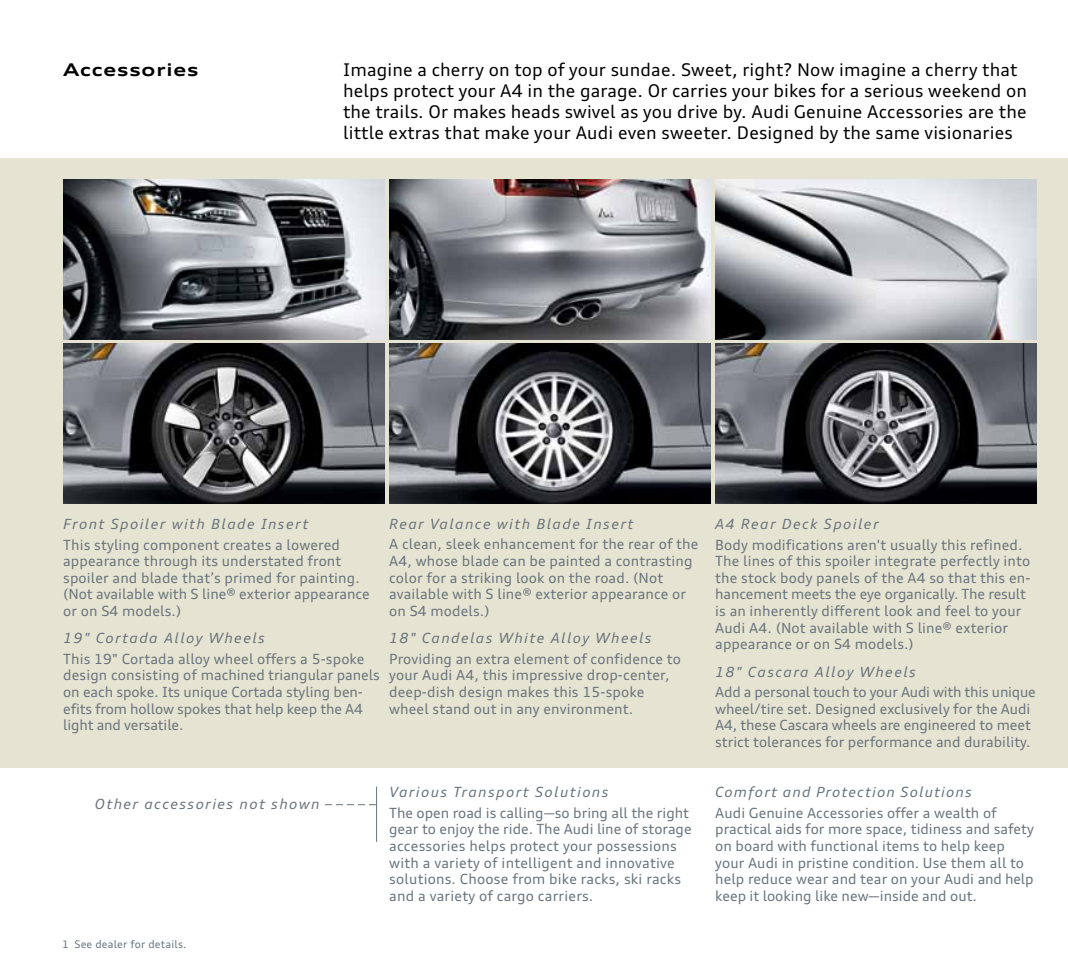
<style>
.page{position:relative;width:1068px;height:963px;background:#fff}
.page>*{position:absolute;margin:0;border:0;box-sizing:border-box;transform-origin:0 0}
.t1{font:17.5px/21px "Audi Type";letter-spacing:.01em;color:#000}
.t2{font:700 expanded 17.5px "Audi Type";letter-spacing:.05em;color:#000}
.t3{font:14px/16.6px "Audi Type";letter-spacing:.01em;color:#6a737b}
.t4{font:italic 14px "Audi Type";letter-spacing:.1em;color:#6a737b}
.t5{font:14px/16.6px "Audi Type";letter-spacing:-.01em;color:#6a737b}
.t6{font:italic 14px "Audi Type";letter-spacing:.08em;color:#6a737b}
.t7{font:10.5px "Audi Type";letter-spacing:.02em;color:#6a737b}
</style>
<div class="page">
<div style="left:0;top:159px;width:1068px;height:609px;background:#e5e3d1"></div>
<img style="left:63px;top:344px;width:321px;height:160px">
<img style="left:715px;top:179px;width:321px;height:160px">
<img style="left:389px;top:344px;width:321px;height:160px">
<img style="left:63px;top:179px;width:321px;height:160px">
<img style="left:715px;top:344px;width:321px;height:160px">
<img style="left:389px;top:179px;width:321px;height:160px">
<hr style="left:376px;top:786px;width:1px;height:55px;background:#6a737b">
<svg style="left:325px;top:804px;width:51px;height:1px"></svg>
<p class="t2" style="left:63px;top:59px;width:137px">Accessories</p>
<p class="t1" style="left:343px;top:59px;width:685px">Imagine a cherry on top of your sundae. Sweet, right? Now imagine a cherry that helps protect your A4 in the garage. Or carries your bikes for a serious weekend on the trails. Or makes heads swivel as you drive by. Audi Genuine Accessories are the little extras that make your Audi even sweeter. Designed by the same visionaries</p>
<p class="t4" style="left:63px;top:515px;width:246px">Front Spoiler with Blade Insert</p>
<p class="t3" style="left:63px;top:536px;width:308px">This styling component creates a lowered appearance through its understated front spoiler and blade that’s primed for painting. (Not available with S line® exterior appearance or on S4 models.)</p>
<p class="t4" style="left:63px;top:629px;width:203px">19" Cortada Alloy Wheels</p>
<p class="t3" style="left:63px;top:650px;width:318px">This 19" Cortada alloy wheel offers a 5-spoke design consisting of machined triangular panels on each spoke. Its unique Cortada styling ben&shy;efits from hollow spokes that help keep the A4 light and versatile.</p>
<p class="t4" style="left:389px;top:515px;width:246px">Rear Valance with Blade Insert</p>
<p class="t3" style="left:389px;top:536px;width:311px">A clean, sleek enhancement for the rear of the A4, whose blade can be painted a contrasting color for a striking look on the road. (Not available with S line® exterior appearance or on S4 models.)</p>
<p class="t4" style="left:389px;top:629px;width:264px">18" Candelas White Alloy Wheels</p>
<p class="t3" style="left:389px;top:650px;width:293px">Providing an extra element of confidence to your Audi A4, this impressive drop-center, deep-dish design makes this 15-spoke wheel stand out in any environment.</p>
<p class="t4" style="left:95px;top:795px;width:226px">Other accessories not shown</p>
<p class="t7" style="left:62px;top:937px;width:126px">1 See dealer for details.</p>
<p class="t4" style="left:389px;top:783px;width:221px">Various Transport Solutions</p>
<p class="t3" style="left:389px;top:804px;width:304px">The open road is calling—so bring all the right gear to enjoy the ride. The Audi line of storage accessories helps protect your possessions with a variety of intelligent and innovative solutions. Choose from bike racks, ski racks and a variety of cargo carriers.</p>
<p class="t4" style="left:715px;top:515px;width:165px">A4 Rear Deck Spoiler</p>
<p class="t3" style="left:715px;top:536px;width:317px">Body modifications aren't usually this refined.<br>The lines of this spoiler integrate perfectly into the stock body panels of the A4 so that this en&shy;hancement meets the eye organically. The result is an inherently different look and feel to your Audi A4. (Not available with S line® exterior appearance or on S4 models.)</p>
<p class="t4" style="left:715px;top:663px;width:202px">18" Cascara Alloy Wheels</p>
<p class="t5" style="left:715px;top:683px;width:322px">Add a personal touch to your Audi with this unique wheel/tire set. Designed exclusively for the Audi A4, these Cascara wheels are engineered to meet strict tolerances for performance and durability.</p>
<p class="t6" style="left:715px;top:783px;width:258px">Comfort and Protection Solutions</p>
<p class="t3" style="left:715px;top:804px;width:320px">Audi Genuine Accessories offer a wealth of practical aids for more space, tidiness and safety on board with functional items to help keep your Audi in pristine condition. Use them all to help reduce wear and tear on your Audi and help keep it looking like new—inside and out.</p>
</div>
